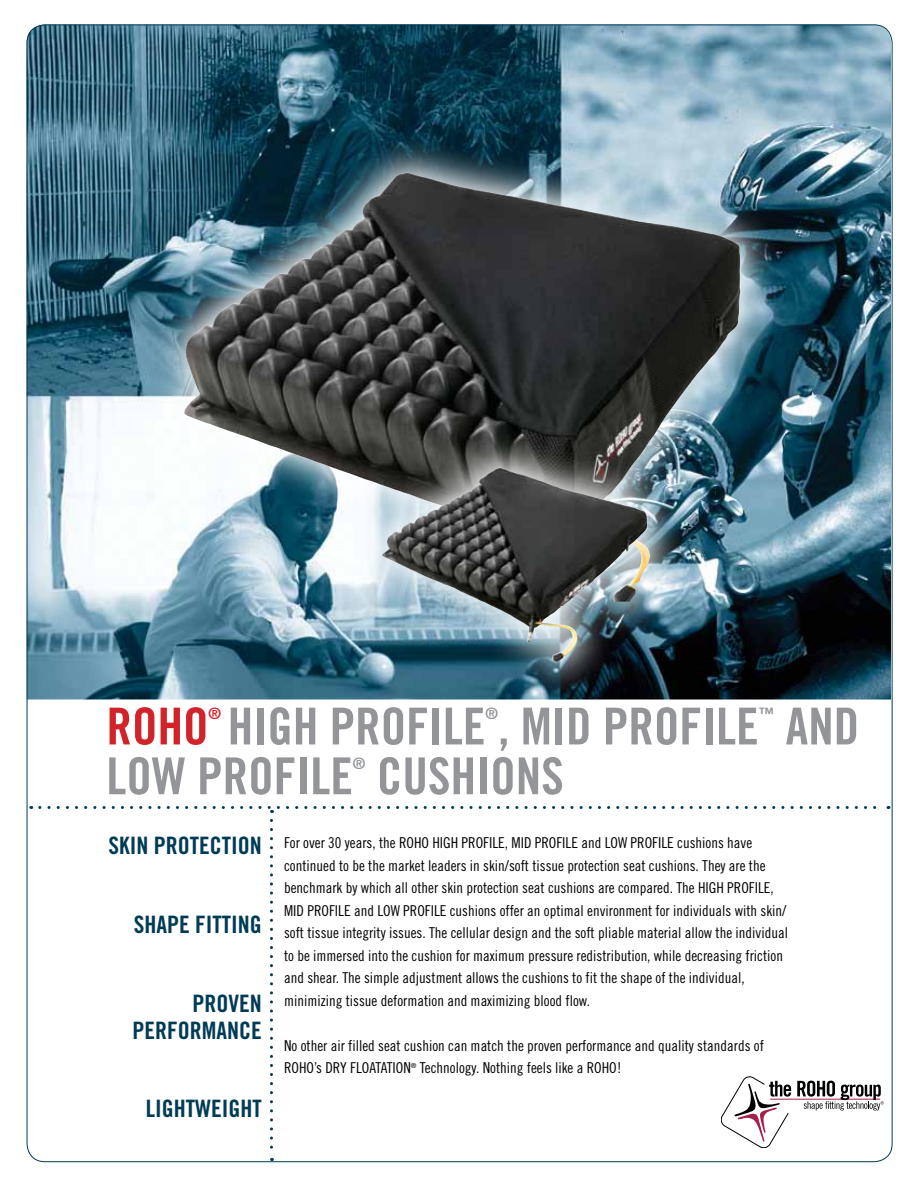
<style>
.page{position:relative;width:918px;height:1188px;background:#fff}
.page>*{position:absolute;margin:0;border:0;box-sizing:border-box;transform-origin:0 0}
.t1{font:51px "Trade Gothic Bold Cond Twenty";color:#939598}
.t2{font:51px "Trade Gothic Bold Cond Twenty";color:#d2232a}
.t3{font:24px/26.2px "Trade Gothic Bold Cond Twenty";color:#003b55;text-align:right}
.t4{font:15.75px "Trade Gothic Bold Cond Twenty";color:#939598}
.t5{font:15.75px "Trade Gothic Bold Cond Twenty";color:#d2232a}
.t6{font:15px/22.5px "Trade Gothic Cond Eighteen";color:#000}
</style>
<div class="page">
<img style="left:27px;top:25px;width:864px;height:675px">
<svg style="left:270px;top:820px;width:3px;height:340px"></svg>
<svg style="left:40px;top:806px;width:849px;height:7px"></svg>
<hr style="left:770px;top:1099px;width:110px;height:1px;background:#a2224b">
<svg style="left:721px;top:1077px;width:70px;height:71px"></svg>
<svg style="left:797px;top:1081px;width:86px;height:30px"></svg>
<img style="left:147px;top:135px;width:633px;height:505px">
<img style="left:184px;top:175px;width:458px;height:427px">
<img style="left:345px;top:430px;width:340px;height:269px">
<img style="left:382px;top:471px;width:191px;height:172px">
<h1 class="t2" style="left:106px;top:695px;width:25px">ROHO</h1>
<p class="t5" style="left:208px;top:704px;width:14px">®</p>
<h1 class="t1" style="left:228px;top:695px;width:423px">HIGH PROFILE , MID PROFILE</h1>
<p class="t4" style="left:485px;top:704px;width:14px">®</p>
<p class="t4" style="left:759px;top:704px;width:17px">™</p>
<h1 class="t1" style="left:786px;top:695px;width:69px">AND</h1>
<h1 class="t1" style="left:106px;top:745px;width:248px">LOW PROFILE</h1>
<p class="t4" style="left:353px;top:754px;width:14px">®</p>
<h1 class="t1" style="left:377px;top:745px;width:97px">CUSHIONS</h1>
<h2 class="t3" style="left:108px;top:832px;width:155px">SKIN PROTECTION</h2>
<h2 class="t3" style="left:134px;top:911px;width:129px">SHAPE FITTING</h2>
<h2 class="t3" style="left:132px;top:990px;width:131px">PROVEN<br>PERFORMANCE</h2>
<h2 class="t3" style="left:146px;top:1096px;width:118px">LIGHTWEIGHT</h2>
<p class="t6" style="left:284px;top:831px;width:505px">For over 30 years, the ROHO HIGH PROFILE, MID PROFILE and LOW PROFILE cushions have continued to be the market leaders in skin/soft tissue protection seat cushions. They are the benchmark by which all other skin protection seat cushions are compared. The HIGH PROFILE, MID PROFILE and LOW PROFILE cushions offer an optimal environment for individuals with skin/ soft tissue integrity issues. The cellular design and the soft pliable material allow the individual to be immersed into the cushion for maximum pressure redistribution, while decreasing friction and shear. The simple adjustment allows the cushions to fit the shape of the individual, minimizing tissue deformation and maximizing blood flow.</p>
<p class="t6" style="left:284px;top:1034px;width:481px">No other air filled seat cushion can match the proven performance and quality standards of<br>ROHO’s DRY FLOATATION<sup>®</sup> Technology. Nothing feels like a ROHO!</p>
</div>
